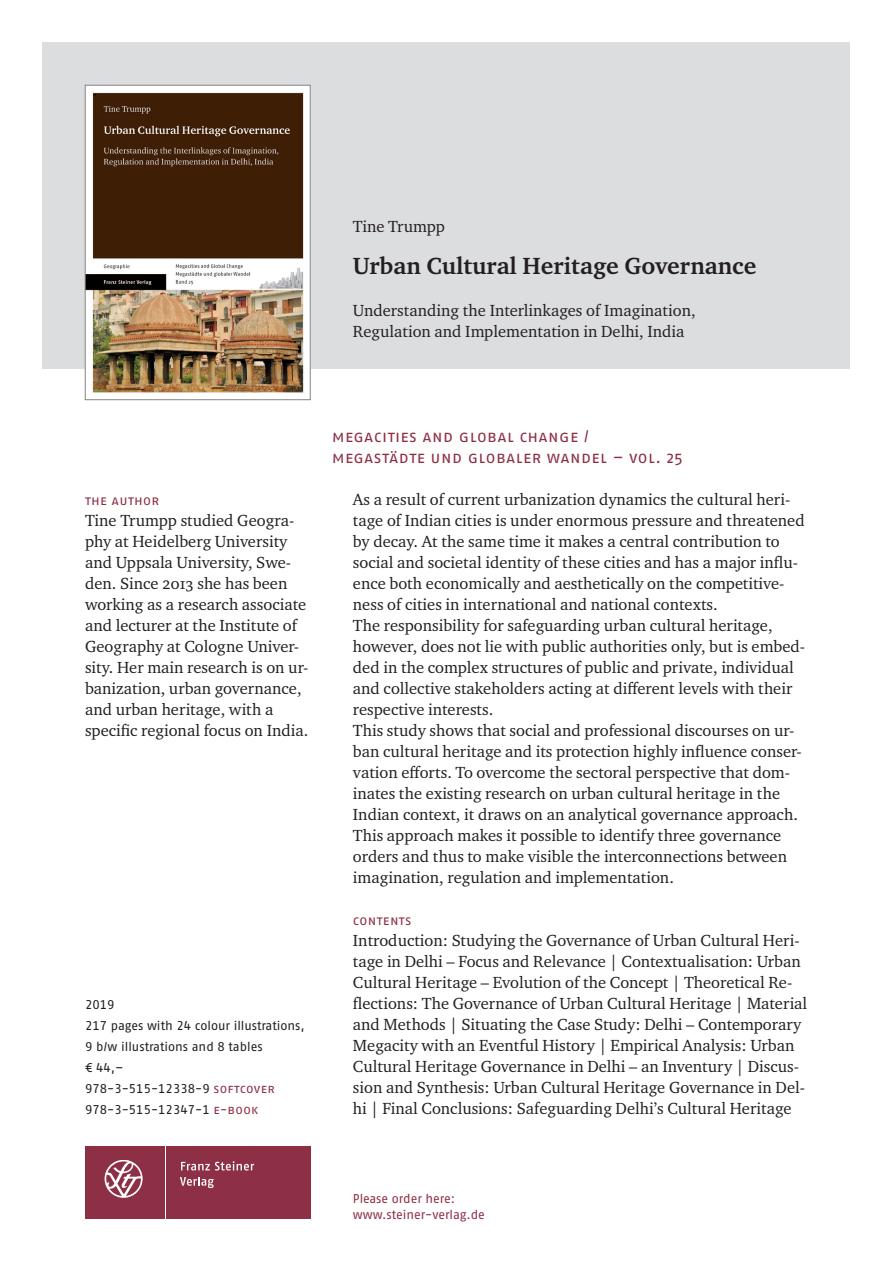
<style>
.page{position:relative;width:893px;height:1263px;background:#fff}
.page>*{position:absolute;margin:0;border:0;box-sizing:border-box;transform-origin:0 0}
.t1{font:700 24px "Charter ITC Pro";color:#231f20}
.t2{font:16.5px/21px "Charter ITC Pro";color:#231f20}
.t3{font:16.5px/21px "Fago Pro";letter-spacing:.025em;color:#8d2f45}
.t4{font:13.5px "Fago Pro";letter-spacing:.025em;color:#8d2f45}
.t5{font:12.75px/21px "Fago Pro";color:#231f20}
.t6{font:12.75px/16.5px "Fago Pro";color:#8d2f45}
.s1{color:#8d2f45}
</style>
<div class="page">
<div style="left:43px;top:43px;width:807px;height:326px;background:#dcdddf"></div>
<div style="left:85px;top:1146px;width:79px;height:72px;background:#8d2f45"></div>
<div style="left:166px;top:1146px;width:144px;height:72px;background:#8d2f45"></div>
<svg style="left:181px;top:1161px;width:73px;height:9px"></svg>
<svg style="left:180px;top:1177px;width:34px;height:11px"></svg>
<svg style="left:105px;top:1160px;width:38px;height:38px"></svg>
<img style="left:87px;top:87px;width:221px;height:306px">
<div style="left:85px;top:85px;width:225px;height:315px;border:1px solid #808285"></div>
<p class="t2" style="left:353px;top:216px;width:94px">Tine Trumpp</p>
<h1 class="t1" style="left:353px;top:251px;width:405px">Urban Cultural Heritage Governance</h1>
<p class="t2" style="left:353px;top:300px;width:344px">Understanding the Interlinkages of Imagination,<br>Regulation and Implementation in Delhi, India</p>
<p class="t4" style="left:85px;top:492px;width:76px">the author</p>
<p class="t2" style="left:85px;top:510px;width:225px">Tine Trumpp studied Geogra&shy;phy at Heidelberg University and Uppsala University, Swe&shy;den. Since 2013 she has been working as a research associate and lecturer at the Institute of<br>Geography at Cologne Univer&shy;sity. Her main research is on ur&shy;banization, urban governance, and urban heritage, with a specific regional focus on India.</p>
<p class="t5" style="left:85px;top:994px;width:221px">2019<br>217 pages with 24 colour illustrations,<br>9 b/w illustrations and 8 tables<br>€ 44,–<br>978-3-515-12338-9 <span class="s1">softcover<br></span>978-3-515-12347-1 <span class="s1">e-book</span></p>
<p class="t3" style="left:332px;top:426px;width:353px">megacities and global change / megastädte und globaler Wandel – vol. 25</p>
<p class="t2" style="left:353px;top:489px;width:454px">As a result of current urbanization dynamics the cultural heri&shy;tage of Indian cities is under enormous pressure and threatened by decay. At the same time it makes a central contribution to social and societal identity of these cities and has a major influ&shy;ence both economically and aesthetically on the competitive&shy;ness of cities in international and national contexts.<br>The responsibility for safeguarding urban cultural heritage, however, does not lie with public authorities only, but is embed&shy;ded in the complex structures of public and private, individual and collective stakeholders acting at different levels with their respective interests.<br>This study shows that social and professional discourses on ur&shy;ban cultural heritage and its protection highly influence conser&shy;vation efforts. To overcome the sectoral perspective that dom&shy;inates the existing research on urban cultural heritage in the Indian context, it draws on an analytical governance approach.<br>This approach makes it possible to identify three governance orders and thus to make visible the interconnections between imagination, regulation and implementation.</p>
<p class="t4" style="left:353px;top:912px;width:60px">contents</p>
<p class="t2" style="left:353px;top:930px;width:456px">Introduction: Studying the Governance of Urban Cultural Heri&shy;tage in Delhi – Focus and Relevance | Contextualisation: Urban Cultural Heritage – Evolution of the Concept | Theoretical Re&shy;flections: The Governance of Urban Cultural Heritage | Material and Methods | Situating the Case Study: Delhi – Contemporary Megacity with an Eventful History | Empirical Analysis: Urban Cultural Heritage Governance in Delhi – an Inventury | Discus&shy;sion and Synthesis: Urban Cultural Heritage Governance in Del&shy;hi | Final Conclusions: Safeguarding Delhi’s Cultural Heritage</p>
<p class="t6" style="left:353px;top:1190px;width:134px">Please order here: www.steiner-verlag.de</p>
</div>
